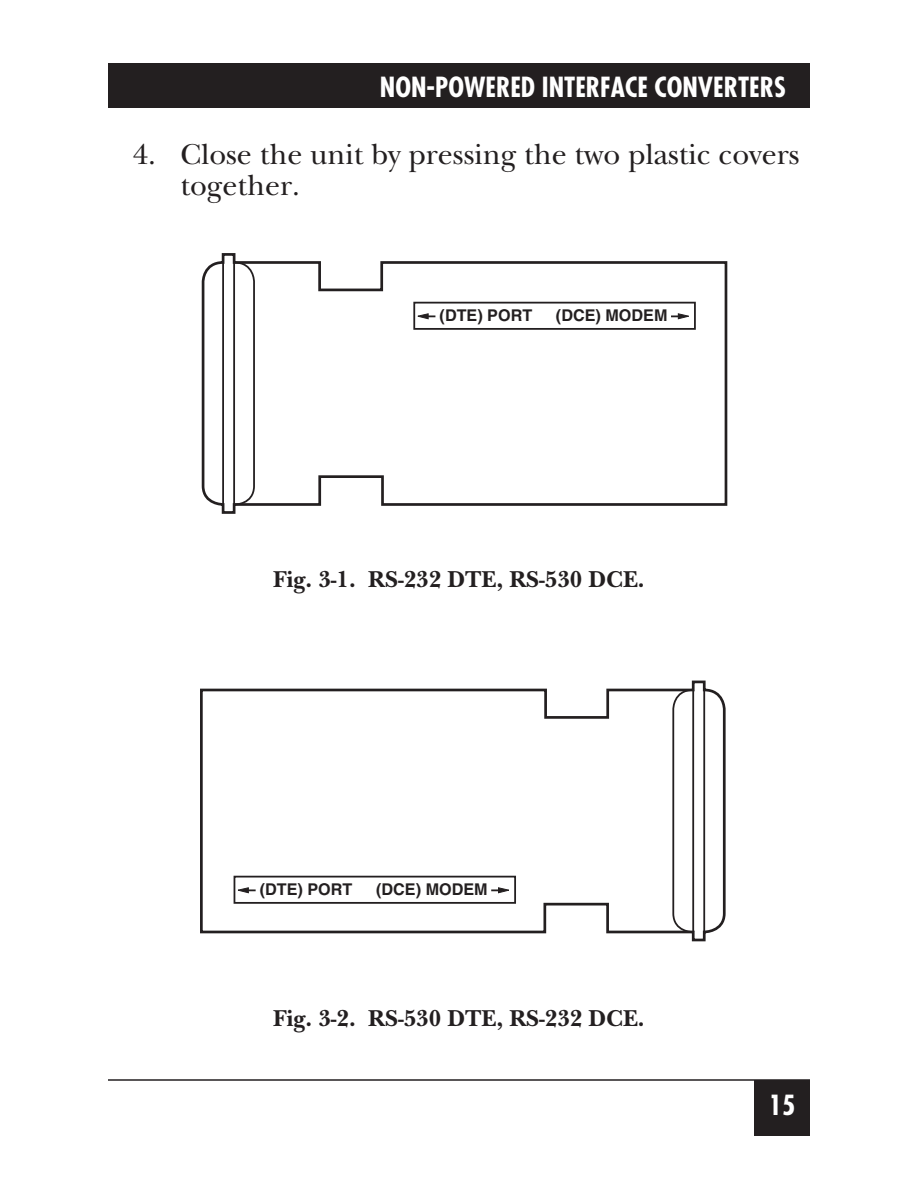
<style>
.page{position:relative;width:918px;height:1188px;background:#fff}
.page>*{position:absolute;margin:0;border:0;box-sizing:border-box;transform-origin:0 0}
.t1{font:30px/31.5px "New Baskerville";color:#231f20}
.t2{font:700 condensed 27px "Futura";color:#fff}
.t3{font:700 24px "New Baskerville";color:#231f20}
.t4{font:700 16.2px "Helvetica";color:#231f20}
</style>
<div class="page">
<div style="left:754px;top:1080px;width:56px;height:56px;background:#231f20"></div>
<div style="left:108px;top:63px;width:702px;height:45px;background:#231f20"></div>
<svg style="left:200px;top:680px;width:526px;height:262px"></svg>
<svg style="left:672px;top:688px;width:34px;height:246px"></svg>
<svg style="left:201px;top:253px;width:527px;height:261px"></svg>
<svg style="left:221px;top:261px;width:476px;height:245px"></svg>
<svg style="left:417px;top:313px;width:18px;height:6px"></svg>
<svg style="left:671px;top:313px;width:18px;height:6px"></svg>
<hr style="left:108px;top:1079px;width:702px;height:2px;background:#231f20">
<p class="t2" style="left:380px;top:75px;width:408px">NON-POWERED INTERFACE CONVERTERS</p>
<p class="t1" style="left:181px;top:142px;width:620px;text-indent:-48px">4. Close the unit by pressing the two plastic covers together.</p>
<p class="t4" style="left:440px;top:310px;width:94px">(DTE) PORT</p>
<p class="t4" style="left:556px;top:310px;width:113px">(DCE) MODEM</p>
<p class="t3" style="left:273px;top:571px;width:373px">Fig. 3-1. RS-232 DTE, RS-530 DCE.</p>
<p class="t4" style="left:260px;top:884px;width:94px">(DTE) PORT</p>
<p class="t4" style="left:376px;top:884px;width:113px">(DCE) MODEM</p>
<p class="t3" style="left:273px;top:1010px;width:373px">Fig. 3-2. RS-530 DTE, RS-232 DCE.</p>
<p class="t2" style="left:769px;top:1093px;width:28px">15</p>
</div>
